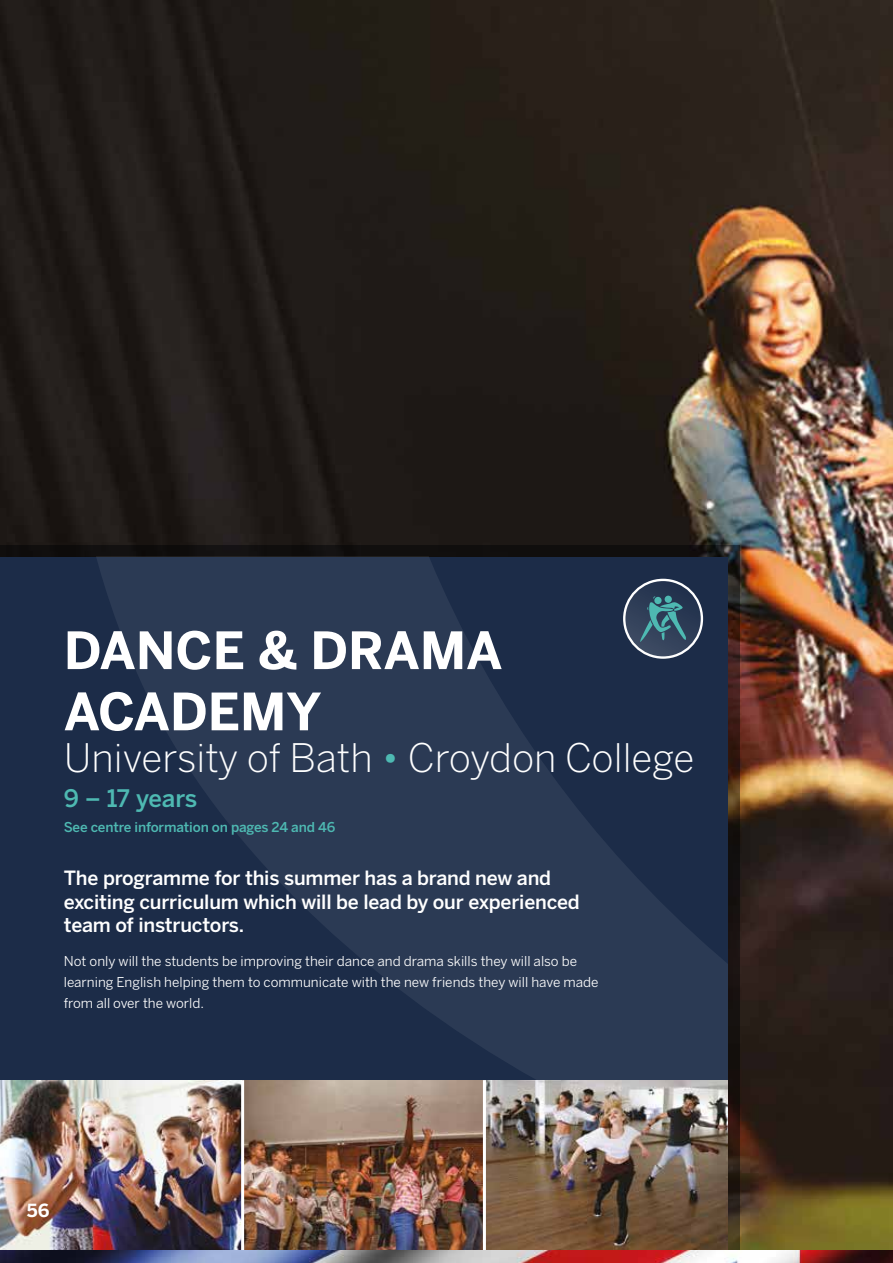
<style>
.page{position:relative;width:893px;height:1263px;background:#fff}
.page>*{position:absolute;margin:0;border:0;box-sizing:border-box;transform-origin:0 0}
.t1{font:700 51px/61.2px "Benton Sans";color:#fff}
.t2{font:300 39px "Benton Sans";color:#fff}
.t3{font:500 24px "Benton Sans";letter-spacing:-.015em;color:#4eb9b2}
.t4{font:500 19.5px/23.4px "Benton Sans";letter-spacing:-.01em;color:#fff}
.t5{font:700 18px "Benton Sans";color:#fff}
.t6{font:13.5px/21px "Benton Sans";color:#fff}
.t7{font:500 13.5px "Benton Sans";letter-spacing:-.01em;color:#4eb9b2}
.s1{color:#4eb9b2}
</style>
<div class="page">
<img style="left:0;top:0;width:893px;height:1250px">
<svg style="left:0;top:545px;width:740px;height:705px;background:#1e1714"></svg>
<svg style="left:0;top:557px;width:727px;height:523px;background:#23324d"></svg>
<img style="left:0;top:1080px;width:241px;height:170px">
<img style="left:244px;top:1080px;width:239px;height:170px">
<img style="left:486px;top:1080px;width:241px;height:170px">
<hr style="left:483px;top:1080px;width:3px;height:183px;background:#fff">
<hr style="left:241px;top:1080px;width:3px;height:183px;background:#fff">
<svg style="left:624px;top:580px;width:78px;height:77px;background:#3d4b63"></svg>
<div style="left:623px;top:579px;width:80px;height:80px;border:2px solid #fff;border-radius:50%"></div>
<svg style="left:640px;top:596px;width:46px;height:46px;background:#396775"></svg>
<img style="left:0;top:1250px;width:893px;height:13px">
<h1 class="t1" style="left:64px;top:619px;width:440px">DANCE &amp; DRAMA<br>ACADEMY</h1>
<h2 class="t2" style="left:64px;top:735px;width:632px">University of Bath <span class="s1">•</span> Croydon College</h2>
<h3 class="t3" style="left:64px;top:784px;width:135px">9 – 17 years</h3>
<p class="t7" style="left:64px;top:819px;width:273px">See centre information on pages 24 and 46</p>
<h3 class="t4" style="left:64px;top:866px;width:517px">The programme for this summer has a brand new and exciting curriculum which will be lead by our experienced team of instructors.</h3>
<p class="t6" style="left:64px;top:950px;width:536px">Not only will the students be improving their dance and drama skills they will also be learning English helping them to communicate with the new friends they will have made from all over the world.</p>
<h3 class="t5" style="left:27px;top:1199px;width:24px">56</h3>
</div>
